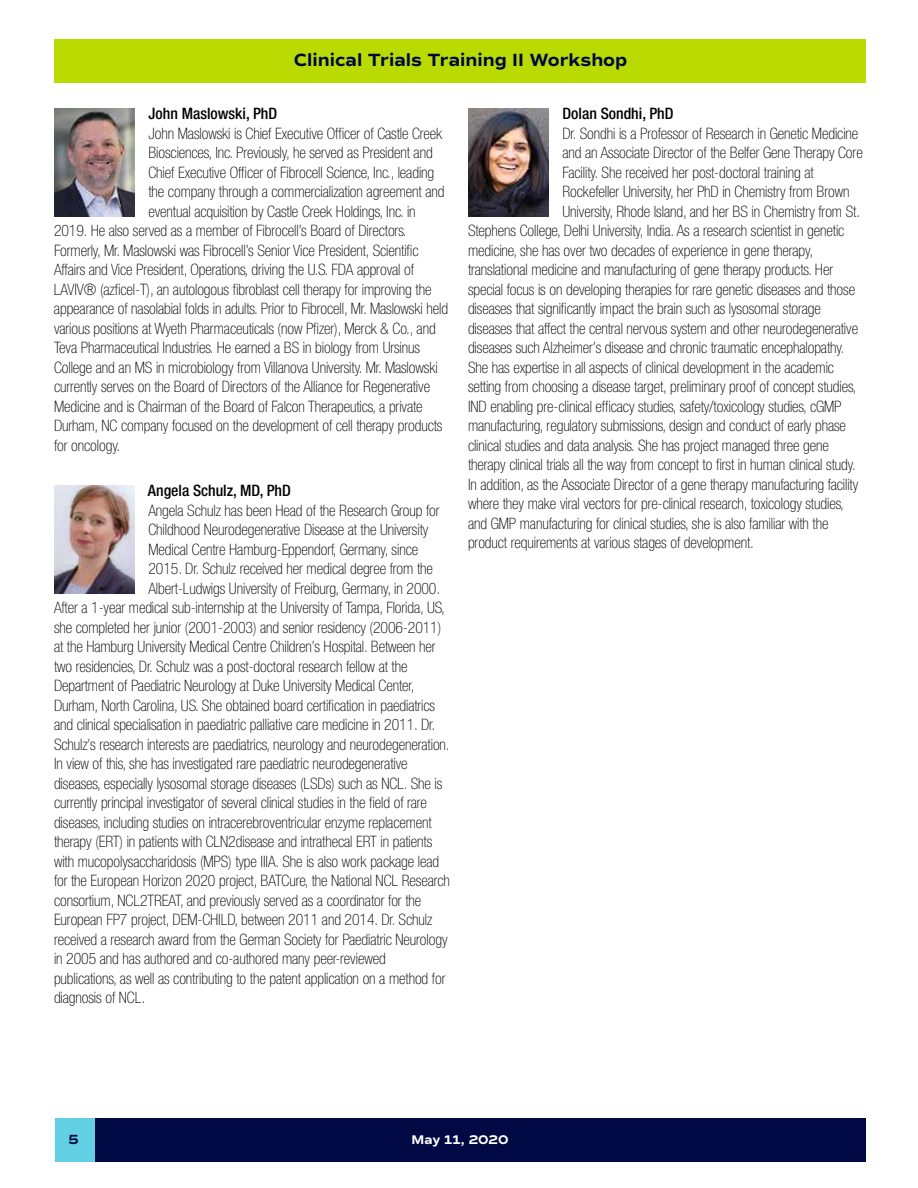
<style>
.page{position:relative;width:918px;height:1188px;background:#fff}
.page>*{position:absolute;margin:0;border:0;box-sizing:border-box;transform-origin:0 0}
.t1{font:700 18px "Commuters Sans";color:#000943}
.t2{font:100 condensed 15.75px "Helvetica Neue LT Std";letter-spacing:-.005em;color:#000}
.t3{font:500 condensed 15.75px "Helvetica Neue LT Std";color:#000}
.t4{font:700 13.5px "Commuters Sans";color:#000943}
.t5{font:700 12.75px "Commuters Sans";color:#fff}
</style>
<div class="page">
<div style="left:54px;top:39px;width:811px;height:43px;background:#b9db01"></div>
<div style="left:95px;top:1119px;width:770px;height:43px;background:#000943"></div>
<div style="left:55px;top:1119px;width:40px;height:43px;background:#63cfe3"></div>
<img style="left:54px;top:109px;width:81px;height:108px">
<img style="left:54px;top:486px;width:81px;height:108px">
<img style="left:468px;top:109px;width:81px;height:108px">
<p class="t1" style="left:294px;top:49px;width:335px">Clinical Trials Training II Workshop</p>
<p class="t3" style="left:148px;top:104px;width:130px">John Maslowski, PhD</p>
<p class="t2" style="left:148px;top:124px;width:295px">John Maslowski is Chief Executive Officer of Castle Creek</p>
<p class="t2" style="left:148px;top:144px;width:286px">Biosciences, Inc. Previously, he served as President and</p>
<p class="t2" style="left:148px;top:163px;width:287px">Chief Executive Officer of Fibrocell Science, Inc. , leading</p>
<p class="t2" style="left:148px;top:183px;width:297px">the company through a commercialization agreement and</p>
<p class="t2" style="left:148px;top:202px;width:269px">eventual acquisition by Castle Creek Holdings, Inc. in</p>
<p class="t2" style="left:54px;top:222px;width:351px">2019. He also served as a member of Fibrocell’s Board of Directors.</p>
<p class="t2" style="left:54px;top:241px;width:366px">Formerly, Mr. Maslowski was Fibrocell’s Senior Vice President, Scientific</p>
<p class="t2" style="left:54px;top:261px;width:361px">Affairs and Vice President, Operations, driving the U. S. FDA approval of</p>
<p class="t2" style="left:54px;top:280px;width:379px">LAVIV® (azficel-T), an autologous fibroblast cell therapy for improving the</p>
<p class="t2" style="left:54px;top:300px;width:396px">appearance of nasolabial folds in adults. Prior to Fibrocell, Mr. Maslowski held</p>
<p class="t2" style="left:54px;top:319px;width:383px">various positions at Wyeth Pharmaceuticals (now Pfizer), Merck &amp; Co. , and</p>
<p class="t2" style="left:54px;top:339px;width:368px">Teva Pharmaceutical Industries. He earned a BS in biology from Ursinus</p>
<p class="t2" style="left:54px;top:358px;width:385px">College and an MS in microbiology from Villanova University. Mr. Maslowski</p>
<p class="t2" style="left:54px;top:378px;width:378px">currently serves on the Board of Directors of the Alliance for Regenerative</p>
<p class="t2" style="left:54px;top:397px;width:370px">Medicine and is Chairman of the Board of Falcon Therapeutics, a private</p>
<p class="t2" style="left:54px;top:417px;width:390px">Durham, NC company focused on the development of cell therapy products</p>
<p class="t2" style="left:54px;top:436px;width:65px">for oncology.</p>
<p class="t3" style="left:148px;top:482px;width:144px">Angela Schulz, MD, PhD</p>
<p class="t2" style="left:149px;top:502px;width:293px">Angela Schulz has been Head of the Research Group for</p>
<p class="t2" style="left:149px;top:521px;width:281px">Childhood Neurodegenerative Disease at the University</p>
<p class="t2" style="left:149px;top:541px;width:271px">Medical Centre Hamburg-Eppendorf, Germany, since</p>
<p class="t2" style="left:149px;top:560px;width:286px">2015. Dr. Schulz received her medical degree from the</p>
<p class="t2" style="left:149px;top:580px;width:290px">Albert-Ludwigs University of Freiburg, Germany, in 2000.</p>
<p class="t2" style="left:54px;top:599px;width:392px">After a 1-year medical sub-internship at the University of Tampa, Florida, US,</p>
<p class="t2" style="left:54px;top:619px;width:389px">she completed her junior (2001-2003) and senior residency (2006-2011)</p>
<p class="t2" style="left:54px;top:638px;width:383px">at the Hamburg University Medical Centre Children’s Hospital. Between her</p>
<p class="t2" style="left:54px;top:658px;width:355px">two residencies, Dr. Schulz was a post-doctoral research fellow at the</p>
<p class="t2" style="left:54px;top:677px;width:362px">Department of Paediatric Neurology at Duke University Medical Center,</p>
<p class="t2" style="left:54px;top:697px;width:383px">Durham, North Carolina, US. She obtained board certification in paediatrics</p>
<p class="t2" style="left:54px;top:716px;width:380px">and clinical specialisation in paediatric palliative care medicine in 2011. Dr.</p>
<p class="t2" style="left:54px;top:736px;width:394px">Schulz’s research interests are paediatrics, neurology and neurodegeneration.</p>
<p class="t2" style="left:54px;top:755px;width:355px">In view of this, she has investigated rare paediatric neurodegenerative</p>
<p class="t2" style="left:54px;top:775px;width:390px">diseases, especially lysosomal storage diseases (LSDs) such as NCL. She is</p>
<p class="t2" style="left:54px;top:794px;width:375px">currently principal investigator of several clinical studies in the field of rare</p>
<p class="t2" style="left:54px;top:814px;width:379px">diseases, including studies on intracerebroventricular enzyme replacement</p>
<p class="t2" style="left:54px;top:833px;width:380px">therapy (ERT) in patients with CLN2disease and intrathecal ERT in patients</p>
<p class="t2" style="left:54px;top:853px;width:387px">with mucopolysaccharidosis (MPS) type IIIA. She is also work package lead</p>
<p class="t2" style="left:54px;top:872px;width:398px">for the European Horizon 2020 project, BATCure, the National NCL Research</p>
<p class="t2" style="left:54px;top:892px;width:369px">consortium, NCL2TREAT, and previously served as a coordinator for the</p>
<p class="t2" style="left:54px;top:911px;width:380px">European FP7 project, DEM-CHILD, between 2011 and 2014. Dr. Schulz</p>
<p class="t2" style="left:54px;top:931px;width:395px">received a research award from the German Society for Paediatric Neurology</p>
<p class="t2" style="left:54px;top:950px;width:333px">in 2005 and has authored and co-authored many peer-reviewed</p>
<p class="t2" style="left:54px;top:970px;width:393px">publications, as well as contributing to the patent application on a method for</p>
<p class="t2" style="left:54px;top:989px;width:90px">diagnosis of NCL.</p>
<p class="t3" style="left:562px;top:104px;width:113px">Dolan Sondhi, PhD</p>
<p class="t2" style="left:562px;top:124px;width:297px">Dr. Sondhi is a Professor of Research in Genetic Medicine</p>
<p class="t2" style="left:562px;top:144px;width:302px">and an Associate Director of the Belfer Gene Therapy Core</p>
<p class="t2" style="left:562px;top:163px;width:253px">Facility. She received her post-doctoral training at</p>
<p class="t2" style="left:562px;top:183px;width:288px">Rockefeller University, her PhD in Chemistry from Brown</p>
<p class="t2" style="left:562px;top:202px;width:296px">University, Rhode Island, and her BS in Chemistry from St.</p>
<p class="t2" style="left:468px;top:222px;width:378px">Stephens College, Delhi University, India. As a research scientist in genetic</p>
<p class="t2" style="left:468px;top:241px;width:347px">medicine, she has over two decades of experience in gene therapy,</p>
<p class="t2" style="left:468px;top:261px;width:367px">translational medicine and manufacturing of gene therapy products. Her</p>
<p class="t2" style="left:468px;top:280px;width:389px">special focus is on developing therapies for rare genetic diseases and those</p>
<p class="t2" style="left:468px;top:300px;width:354px">diseases that significantly impact the brain such as lysosomal storage</p>
<p class="t2" style="left:468px;top:319px;width:392px">diseases that affect the central nervous system and other neurodegenerative</p>
<p class="t2" style="left:468px;top:339px;width:376px">diseases such Alzheimer’s disease and chronic traumatic encephalopathy.</p>
<p class="t2" style="left:468px;top:358px;width:368px">She has expertise in all aspects of clinical development in the academic</p>
<p class="t2" style="left:468px;top:378px;width:390px">setting from choosing a disease target, preliminary proof of concept studies,</p>
<p class="t2" style="left:468px;top:397px;width:375px">IND enabling pre-clinical efficacy studies, safety/toxicology studies, cGMP</p>
<p class="t2" style="left:468px;top:417px;width:380px">manufacturing, regulatory submissions, design and conduct of early phase</p>
<p class="t2" style="left:468px;top:436px;width:363px">clinical studies and data analysis. She has project managed three gene</p>
<p class="t2" style="left:468px;top:456px;width:387px">therapy clinical trials all the way from concept to first in human clinical study.</p>
<p class="t2" style="left:468px;top:475px;width:392px">In addition, as the Associate Director of a gene therapy manufacturing facility</p>
<p class="t2" style="left:468px;top:495px;width:378px">where they make viral vectors for pre-clinical research, toxicology studies,</p>
<p class="t2" style="left:468px;top:514px;width:362px">and GMP manufacturing for clinical studies, she is also familiar with the</p>
<p class="t2" style="left:468px;top:534px;width:284px">product requirements at various stages of development.</p>
<p class="t4" style="left:69px;top:1132px;width:12px">5</p>
<p class="t5" style="left:412px;top:1132px;width:99px">May 11, 2020</p>
</div>
